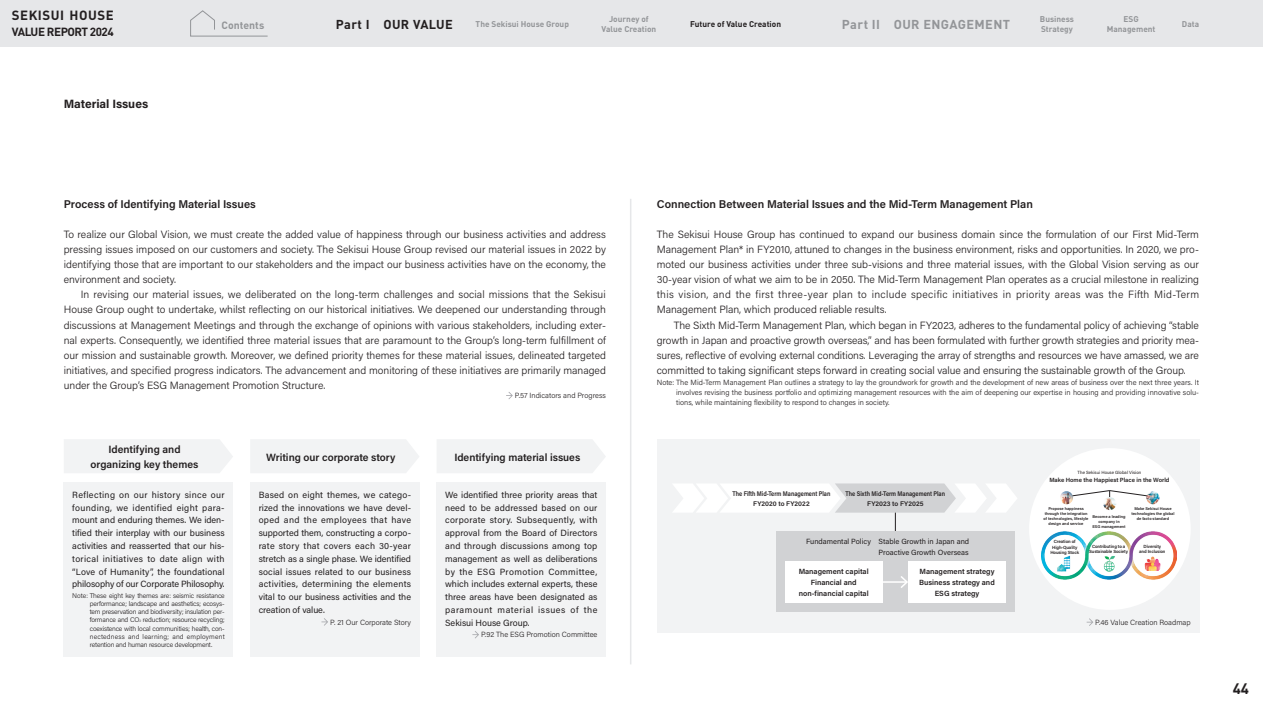
<style>
.page{position:relative;width:1263px;height:711px;background:#fff}
.page>*{position:absolute;margin:0;border:0;box-sizing:border-box;transform-origin:0 0}
.t1{font:700 15px "DINOT";color:#231f20}
.t2{font:700 13.2px "DINOT";letter-spacing:.04em;color:#231f20}
.t3{font:700 12.75px "DINOT";letter-spacing:.03em;color:#939598}
.t4{font:700 12.75px "DINOT";letter-spacing:.03em;color:#231f20}
.t5{font:700 12px "Acumin Pro";letter-spacing:-.005em;color:#231f20}
.t6{font:700 11.7px "DINOT";letter-spacing:-.04em;color:#231f20}
.t7{font:600 11.25px "Acumin Pro";color:#231f20}
.t8{font:300 10.5px/15px "Acumin Pro";color:#231f20;text-align:justify}
.t9{font:600 10.5px/15px "Acumin Pro";color:#231f20;text-align:center}
.t10{font:700 10.5px "DINOT";color:#939598}
.t11{font:9px/12.8px "Acumin Pro";letter-spacing:-.005em;color:#231f20;text-align:justify}
.t12{font:700 8.25px/9.8px "DINOT";color:#939598;text-align:center}
.t13{font:700 8.25px "DINOT";color:#231f20}
.t14{font:300 7.5px/9.8px "Acumin Pro";color:#231f20;text-align:justify}
.t15{font:600 7.5px/11.2px "Acumin Pro";color:#231f20;text-align:center}
.t16{font:7.5px/10.5px "Acumin Pro";color:#231f20;text-align:right}
.t17{font:300 6.75px/8.2px "Acumin Pro";letter-spacing:-.02em;color:#231f20;text-align:justify}
.t18{font:600 6.75px/9.8px "Acumin Pro";color:#231f20;text-align:center;scale:.85 1}
.t19{font:600 6px "Acumin Pro";color:#231f20}
.t20{font:600 4.5px/5.2px "Acumin Pro";letter-spacing:-.02em;color:#231f20;text-align:center}
.t21{font:4.5px "Acumin Pro";color:#231f20}
.t22{font:600 4.05px/4.9px "Acumin Pro";color:#231f20;text-align:center}
.s1{font-size:3.3px}
</style>
<div class="page">
<svg style="left:506px;top:392px;width:7px;height:7px"></svg>
<div style="left:657px;top:439px;width:542px;height:193px;background:#f2f3f4"></div>
<div style="left:64px;top:481px;width:169px;height:174px;background:#f2f3f4"></div>
<div style="left:250px;top:481px;width:170px;height:174px;background:#f2f3f4"></div>
<svg style="left:321px;top:618px;width:7px;height:7px"></svg>
<div style="left:437px;top:481px;width:169px;height:174px;background:#f2f3f4"></div>
<svg style="left:472px;top:631px;width:7px;height:7px"></svg>
<div style="left:64px;top:439px;width:169px;height:34px;background:#f2f3f4"></div>
<div style="left:250px;top:439px;width:169px;height:34px;background:#f2f3f4"></div>
<div style="left:437px;top:439px;width:169px;height:34px;background:#f2f3f4"></div>
<svg style="left:673px;top:483px;width:344px;height:48px"></svg>
<div style="left:776px;top:531px;width:238px;height:81px;background:#d1d2d4"></div>
<div style="left:785px;top:560px;width:98px;height:42px;background:#fff"></div>
<div style="left:908px;top:560px;width:98px;height:42px;background:#fff"></div>
<svg style="left:883px;top:576px;width:25px;height:12px"></svg>
<svg style="left:1087px;top:618px;width:6px;height:7px"></svg>
<hr style="left:630px;top:199px;width:1px;height:465px;background:#e6e7e9">
<div style="left:1029px;top:448px;width:162px;height:161px;background:#fff;border-radius:50%"></div>
<img style="left:1041px;top:531px;width:135px;height:49px">
<img style="left:1097px;top:552px;width:24px;height:23px">
<img style="left:1054px;top:552px;width:21px;height:21px">
<img style="left:1143px;top:555px;width:20px;height:14px">
<svg style="left:1060px;top:490px;width:99px;height:19px"></svg>
<div style="left:0;top:0;width:1263px;height:47px;background:#e6e7e9"></div>
<svg style="left:190px;top:10px;width:78px;height:27px"></svg>
<p class="t2" style="left:12px;top:5px;width:103px">SEKISUI HOUSE</p>
<p class="t6" style="left:12px;top:23px;width:103px">VALUE REPORT 2024</p>
<p class="t5" style="left:64px;top:95px;width:86px">Material Issues</p>
<p class="t12" style="left:602px;top:13px;width:56px">Journey of<br>Value Creation</p>
<p class="t12" style="left:1040px;top:13px;width:36px">Business</p>
<p class="t12" style="left:1041px;top:23px;width:33px">Strategy</p>
<p class="t12" style="left:1107px;top:13px;width:50px">ESG<br>Management</p>
<p class="t12" style="left:1182px;top:18px;width:19px">Data</p>
<p class="t10" style="left:222px;top:17px;width:44px">Contents</p>
<p class="t4" style="left:336px;top:14px;width:118px">Part I OUR VALUE</p>
<p class="t12" style="left:476px;top:18px;width:95px">The Sekisui House Group</p>
<p class="t13" style="left:690px;top:17px;width:92px">Future of Value Creation</p>
<p class="t3" style="left:842px;top:14px;width:170px">Part II OUR ENGAGEMENT</p>
<p class="t7" style="left:64px;top:196px;width:194px">Process of Identifying Material Issues</p>
<p class="t8" style="left:64px;top:227px;width:544px">To realize our Global Vision, we must create the added value of happiness through our business activities and address pressing issues imposed on our customers and society. The Sekisui House Group revised our material issues in 2022 by identifying those that are important to our stakeholders and the impact our business activities have on the economy, the environment and society.</p>
<p class="t8" style="left:64px;top:287px;width:544px;text-indent:17px">In revising our material issues, we deliberated on the long-term challenges and social missions that the Sekisui House Group ought to undertake, whilst reflecting on our historical initiatives. We deepened our understanding through discussions at Management Meetings and through the exchange of opinions with various stakeholders, including exter&shy;nal experts. Consequently, we identified three material issues that are paramount to the Group’s long-term fulfillment of our mission and sustainable growth. Moreover, we defined priority themes for these material issues, delineated targeted initiatives, and specified progress indicators. The advancement and monitoring of these initiatives are primarily managed under the Group’s ESG Management Promotion Structure.</p>
<p class="t14" style="left:515px;top:390px;width:93px">P.57 Indicators and Progress</p>
<p class="t9" style="left:91px;top:441px;width:109px">Identifying and organizing key themes</p>
<p class="t9" style="left:266px;top:448px;width:131px">Writing our corporate story</p>
<p class="t9" style="left:454px;top:448px;width:127px">Identifying material issues</p>
<p class="t11" style="left:72px;top:487px;width:154px">Reflecting on our history since our founding, we identified eight para&shy;mount and enduring themes. We iden&shy;tified their interplay with our business activities and reasserted that our his&shy;torical initiatives to date align with “Love of Humanity”, the foundational philosophy of our Corporate Philosophy.</p>
<p class="t17" style="left:90px;top:590px;width:136px;text-indent:-18px">Note: These eight key themes are: seismic resistance performance; landscape and aesthetics; ecosys&shy;tem preservation and biodiversity; insulation per&shy;formance and CO<span class="s1">2</span> reduction; resource recycling; coexistence with local communities; health, con&shy;nectedness and learning; and employment retention and human resource development.</p>
<p class="t11" style="left:259px;top:487px;width:154px">Based on eight themes, we catego&shy;rized the innovations we have devel&shy;oped and the employees that have supported them, constructing a corpo&shy;rate story that covers each 30-year stretch as a single phase. We identified social issues related to our business activities, determining the elements vital to our business activities and the creation of value.</p>
<p class="t14" style="left:330px;top:616px;width:82px">P. 21 Our Corporate Story</p>
<p class="t11" style="left:445px;top:487px;width:154px">We identified three priority areas that need to be addressed based on our corporate story. Subsequently, with approval from the Board of Directors and through discussions among top management as well as deliberations by the ESG Promotion Committee, which includes external experts, these three areas have been designated as paramount material issues of the Sekisui House Group.</p>
<p class="t14" style="left:481px;top:629px;width:118px">P.92 The ESG Promotion Committee</p>
<p class="t7" style="left:657px;top:196px;width:378px">Connection Between Material Issues and the Mid-Term Management Plan</p>
<p class="t8" style="left:657px;top:227px;width:544px">The Sekisui House Group has continued to expand our business domain since the formulation of our First Mid-Term Management Plan* in FY2010, attuned to changes in the business environment, risks and opportunities. In 2020, we pro&shy;moted our business activities under three sub-visions and three material issues, with the Global Vision serving as our 30-year vision of what we aim to be in 2050. The Mid-Term Management Plan operates as a crucial milestone in realizing this vision, and the first three-year plan to include specific initiatives in priority areas was the Fifth Mid-Term Management Plan, which produced reliable results.</p>
<p class="t8" style="left:657px;top:317px;width:544px;text-indent:17px">The Sixth Mid-Term Management Plan, which began in FY2023, adheres to the fundamental policy of achieving “stable growth in Japan and proactive growth overseas,” and has been formulated with further growth strategies and priority mea&shy;sures, reflective of evolving external conditions. Leveraging the array of strengths and resources we have amassed, we are committed to taking significant steps forward in creating social value and ensuring the sustainable growth of the Group.</p>
<p class="t14" style="left:676px;top:377px;width:524px;text-indent:-19px">Note: The Mid-Term Management Plan outlines a strategy to lay the groundwork for growth and the development of new areas of business over the next three years. It involves revising the business portfolio and optimizing management resources with the aim of deepening our expertise in housing and providing innovative solu&shy;tions, while maintaining flexibility to respond to changes in society.</p>
<p class="t18" style="left:732px;top:488px;width:117px">The Fifth Mid-Term Management Plan<br>FY2020 to FY2022</p>
<p class="t18" style="left:846px;top:488px;width:119px">The Sixth Mid-Term Management Plan<br>FY2023 to FY2025</p>
<p class="t16" style="left:806px;top:535px;width:165px">Fundamental Policy Stable Growth in Japan and<br>Proactive Growth Overseas</p>
<p class="t15" style="left:799px;top:565px;width:71px">Management capital<br>Financial and non-financial capital</p>
<p class="t15" style="left:919px;top:565px;width:77px">Management strategy<br>Business strategy and<br>ESG strategy</p>
<p class="t21" style="left:1078px;top:468px;width:65px">The Sekisui House Global Vision</p>
<p class="t19" style="left:1049px;top:475px;width:122px">Make Home the Happiest Place in the World</p>
<p class="t22" style="left:1043px;top:506px;width:46px">Propose happiness through the integration of technologies, lifestyle design and service</p>
<p class="t22" style="left:1092px;top:513px;width:35px">Become a leading company in<br>ESG management</p>
<p class="t22" style="left:1131px;top:506px;width:45px">Make Sekisui House technologies the global de facto standard</p>
<p class="t20" style="left:1050px;top:538px;width:30px">Creation of<br>High-Quality<br>Housing Stock</p>
<p class="t20" style="left:1089px;top:543px;width:40px">Contributing to a<br>Sustainable Society</p>
<p class="t20" style="left:1139px;top:543px;width:28px">Diversity<br>and Inclusion</p>
<p class="t14" style="left:1095px;top:616px;width:97px">P.46 Value Creation Roadmap</p>
<h1 class="t1" style="left:1233px;top:676px;width:18px">44</h1>
</div>
